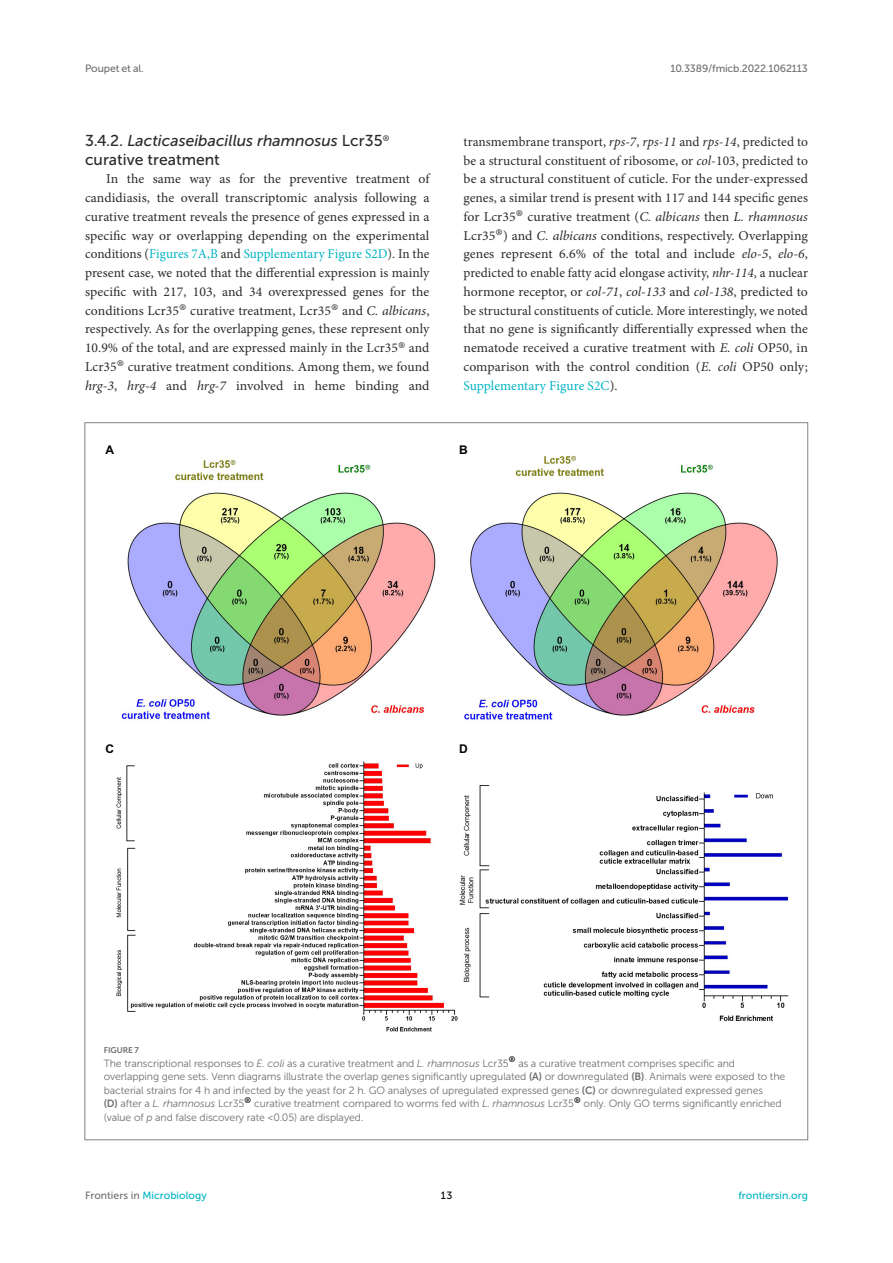
<style>
.page{position:relative;width:893px;height:1263px;background:#fff}
.page>*{position:absolute;margin:0;border:0;box-sizing:border-box;transform-origin:0 0}
.HEAD_3{font:15.75px/18.8px "Museo Sans 500";color:#2b2b2a}
.TEXT_FLUSH{font:13.5px/18.8px "Minion Pro";color:#2b2b2a;text-align:justify}
.t1{font:700 12px "Arial";color:#000}
.FIG_LEG{font:10.5px/13.5px "Museo Sans 300";letter-spacing:-.01em;color:#706f70}
.t2{font:10.5px "Museo Sans 500";color:#00b4c4}
.t3{font:10.5px "Museo Sans 500";letter-spacing:-.015em;color:#706f70}
.t4{font:10.5px "Museo Sans 500";color:#000}
.FIG_HD{font:8.25px "Museo Sans 700";letter-spacing:-.01em;color:#706f70}
.s1{font-style:italic}
.s2{font-family:"Minion Pro";font-size:22.5px;color:#414042}
.s3{color:#00b4c4}
.s4{font-size:22.5px;color:#414042}
.s5{font-family:"Minion Pro";font-size:22.5px;color:#000}
.s6{font-family:"Museo Sans 700"}
.s7{color:#706f70}
</style>
<div class="page">
<img style="left:116px;top:455px;width:673px;height:577px">
<p class="t3" style="left:85px;top:63px;width:60px">Poupet et al.</p>
<p class="t3" style="left:670px;top:63px;width:139px">10.3389/fmicb.2022.1062113</p>
<p class="HEAD_3" style="left:85px;top:131px;width:306px">3.4.2. <span class="s1">Lacticaseibacillus rhamnosus</span> Lcr35<span class="s2">® </span>curative treatment</p>
<p class="TEXT_FLUSH" style="left:85px;top:170px;width:346px;text-indent:21px">In the same way as for the preventive treatment of candidiasis, the overall transcriptomic analysis following a curative treatment reveals the presence of genes expressed in a specific way or overlapping depending on the experimental conditions (<span class="s3">Figures 7A,B</span> and <span class="s3">Supplementary Figure S2D</span>). In the present case, we noted that the differential expression is mainly specific with 217, 103, and 34 overexpressed genes for the conditions Lcr35<span class="s4">®</span> curative treatment, Lcr35<span class="s4">®</span> and <span class="s1">C. albicans</span>, respectively. As for the overlapping genes, these represent only 10.9% of the total, and are expressed mainly in the Lcr35<span class="s4">®</span> and Lcr35<span class="s4">®</span> curative treatment conditions. Among them, we found <span class="s1">hrg-3</span>, <span class="s1">hrg-4</span> and <span class="s1">hrg-7</span> involved in heme binding and</p>
<p class="TEXT_FLUSH" style="left:463px;top:132px;width:346px">transmembrane transport, <span class="s1">rps-7</span>, <span class="s1">rps</span>-<span class="s1">11</span> and <span class="s1">rps</span>-<span class="s1">14</span>, predicted to be a structural constituent of ribosome, or <span class="s1">col</span>-103, predicted to be a structural constituent of cuticle. For the under-expressed genes, a similar trend is present with 117 and 144 specific genes for Lcr35<span class="s4">®</span> curative treatment (<span class="s1">C. albicans</span> then <span class="s1">L. rhamnosus </span>Lcr35<span class="s4">®</span>) and <span class="s1">C. albicans</span> conditions, respectively. Overlapping genes represent 6.6% of the total and include <span class="s1">elo-5</span>, <span class="s1">elo-6</span>, predicted to enable fatty acid elongase activity, <span class="s1">nhr-114</span>, a nuclear hormone receptor, or <span class="s1">col-71</span>, <span class="s1">col-133</span> and <span class="s1">col-138</span>, predicted to be structural constituents of cuticle. More interestingly, we noted that no gene is significantly differentially expressed when the nematode received a curative treatment with <span class="s1">E. coli</span> OP50, in comparison with the control condition (<span class="s1">E. coli</span> OP50 only; <span class="s3">Supplementary Figure S2C</span>).</p>
<p class="t1" style="left:105px;top:442px;width:10px">A</p>
<p class="t1" style="left:459px;top:442px;width:10px">B</p>
<p class="t1" style="left:105px;top:741px;width:10px">C</p>
<p class="t1" style="left:459px;top:741px;width:10px">D</p>
<p class="FIG_HD" style="left:104px;top:1046px;width:37px">FIGURE 7</p>
<p class="FIG_LEG" style="left:104px;top:1056px;width:683px">The transcriptional responses to <span class="s1">E. coli</span> as a curative treatment and <span class="s1">L. rhamnosus</span> Lcr35<span class="s5">®</span> as a curative treatment comprises specific and overlapping gene sets. Venn diagrams illustrate the overlap genes significantly upregulated <span class="s6">(A)</span> or downregulated <span class="s6">(B)</span>. Animals were exposed to the bacterial strains for 4 h and infected by the yeast for 2 h. GO analyses of upregulated expressed genes <span class="s6">(C)</span> or downregulated expressed genes<br><span class="s6">(D)</span> after a <span class="s1">L. rhamnosus</span> Lcr35<span class="s5">®</span> curative treatment compared to worms fed with <span class="s1">L. rhamnosus</span> Lcr35<span class="s5">®</span> only. Only GO terms significantly enriched (value of <span class="s1">p</span> and false discovery rate &lt; 0.05) are displayed.</p>
<p class="t2" style="left:85px;top:1190px;width:123px"><span class="s7">Frontiers in</span> Microbiology</p>
<p class="t4" style="left:441px;top:1190px;width:13px">13</p>
<p class="t2" style="left:738px;top:1190px;width:71px">frontiersin.org</p>
</div>
